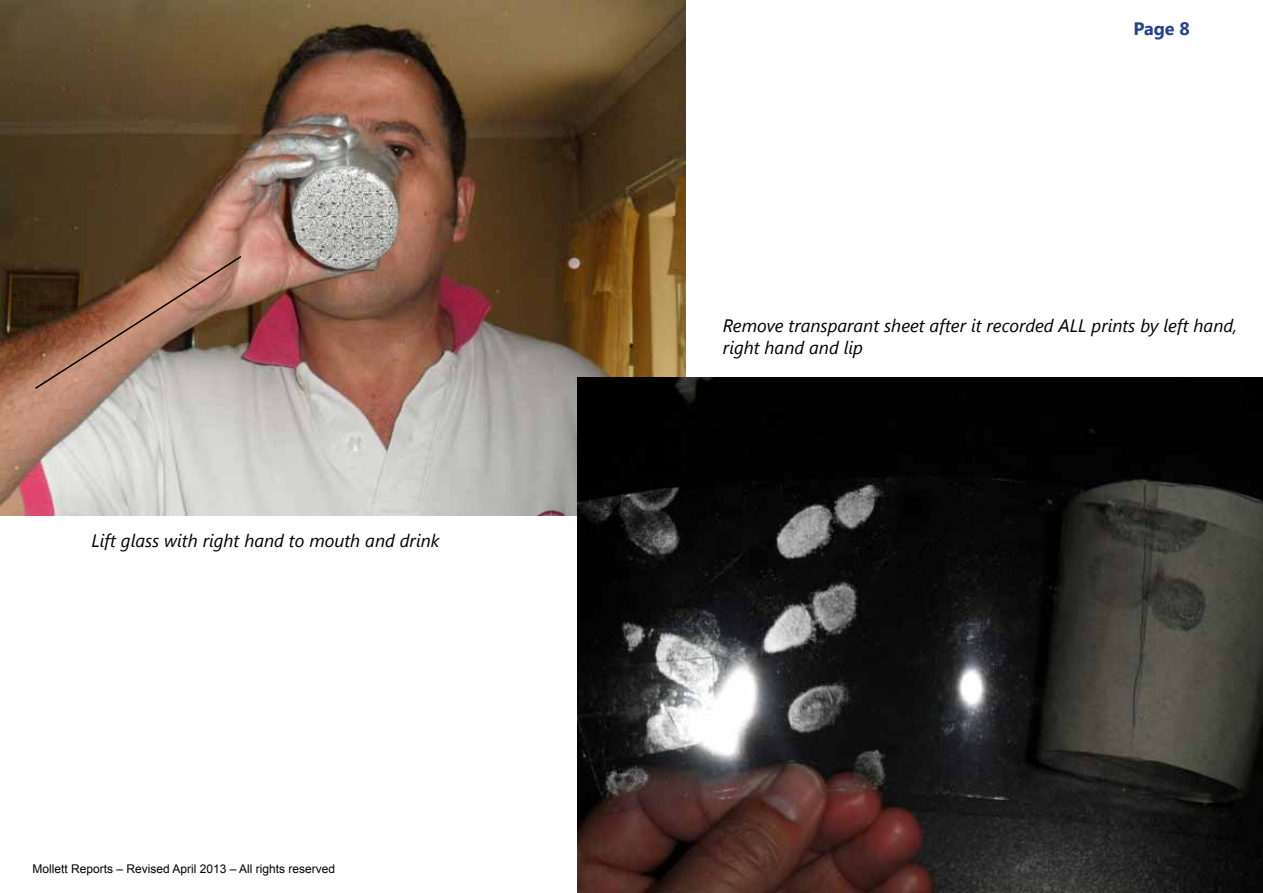
<style>
.page{position:relative;width:1263px;height:893px;background:#fff}
.page>*{position:absolute;margin:0;border:0;box-sizing:border-box;transform-origin:0 0}
.t1{font:italic 18px/21.6px "Segoe UI";color:#000}
.t2{font:700 18px "Segoe UI";color:#25408f}
.t3{font:12px "Arial";color:#000}
</style>
<div class="page">
<img style="left:0;top:0;width:686px;height:515px">
<img style="left:577px;top:378px;width:686px;height:515px">
<svg style="left:33px;top:254px;width:210px;height:136px;background:#8f6b58"></svg>
<p class="t1" style="left:91px;top:529px;width:350px">Lift glass with right hand to mouth and drink</p>
<p class="t3" style="left:32px;top:861px;width:304px">Mollett Reports – Revised April 2013 – All rights reserved</p>
<p class="t2" style="left:1133px;top:15px;width:58px">Page 8</p>
<p class="t1" style="left:723px;top:314px;width:516px">Remove transparant sheet after it recorded ALL prints by left hand, right hand and lip</p>
</div>
